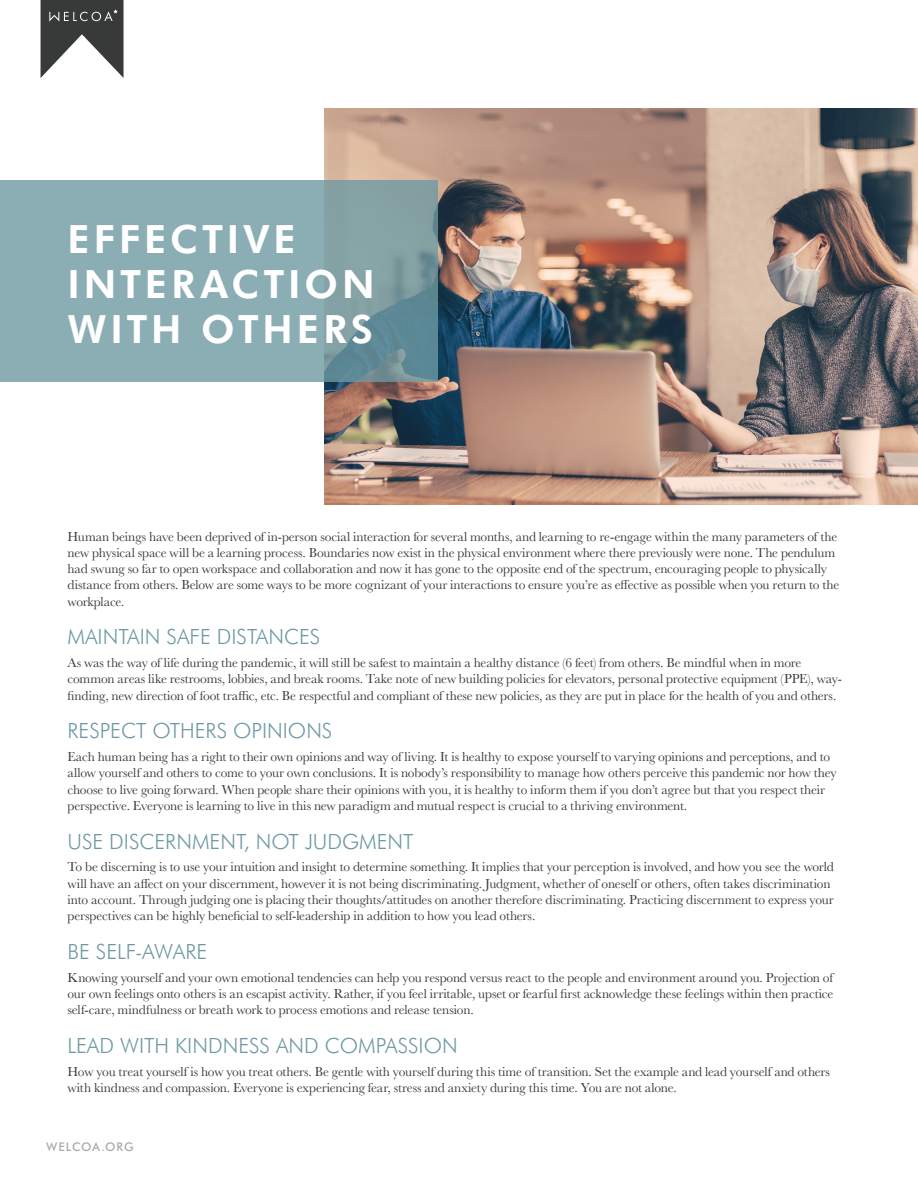
<style>
.page{position:relative;width:918px;height:1188px;background:#fff}
.page>*{position:absolute;margin:0;border:0;box-sizing:border-box;transform-origin:0 0}
.t1{font:800 39px/45px "Futura BT";letter-spacing:.1em;color:#fff}
.t2{font:300 21px "Futura BT";color:#6e99a2}
.Body_Copy{font:13.5px/16.2px "Baskerville";letter-spacing:-.01em;color:#383a39}
.t3{font:500 12px "Futura BT";letter-spacing:.06em;color:#afabaa}
</style>
<div class="page">
<svg style="left:41px;top:0;width:83px;height:78px"></svg>
<img style="left:324px;top:109px;width:594px;height:395px">
<svg style="left:0;top:180px;width:437px;height:201px;background:#86a7ae"></svg>
<h1 class="t1" style="left:67px;top:217px;width:309px">EFFECTIVE<br>INTERACTION<br>WITH OTHERS</h1>
<p class="Body_Copy" style="left:68px;top:528px;width:773px">Human beings have been deprived of in-person social interaction for several months, and learning to re-engage within the many parameters of the new physical space will be a learning process. Boundaries now exist in the physical environment where there previously were none. The pendulum had swung so far to open workspace and collaboration and now it has gone to the opposite end of the spectrum, encouraging people to physically distance from others. Below are some ways to be more cognizant of your interactions to ensure you’re as effective as possible when you return to the workplace.</p>
<h2 class="t2" style="left:68px;top:624px;width:254px">MAINTAIN SAFE DISTANCES</h2>
<p class="Body_Copy" style="left:68px;top:655px;width:776px">As was the way of life during the pandemic, it will still be safest to maintain a healthy distance (6 feet) from others. Be mindful when in more common areas like restrooms, lobbies, and break rooms. Take note of new building policies for elevators, personal protective equipment (PPE), way&shy;finding, new direction of foot traffic, etc. Be respectful and compliant of these new policies, as they are put in place for the health of you and others.</p>
<h2 class="t2" style="left:68px;top:718px;width:266px">RESPECT OTHERS OPINIONS</h2>
<p class="Body_Copy" style="left:68px;top:749px;width:771px">Each human being has a right to their own opinions and way of living. It is healthy to expose yourself to varying opinions and perceptions, and to allow yourself and others to come to your own conclusions. It is nobody’s responsibility to manage how others perceive this pandemic nor how they choose to live going forward. When people share their opinions with you, it is healthy to inform them if you don’t agree but that you respect their perspective. Everyone is learning to live in this new paradigm and mutual respect is crucial to a thriving environment.</p>
<h2 class="t2" style="left:68px;top:828px;width:348px">USE DISCERNMENT, NOT JUDGMENT</h2>
<p class="Body_Copy" style="left:68px;top:859px;width:768px">To be discerning is to use your intuition and insight to determine something. It implies that your perception is involved, and how you see the world will have an affect on your discernment, however it is not being discriminating. Judgment, whether of oneself or others, often takes discrimination into account. Through judging one is placing their thoughts/attitudes on another therefore discriminating. Practicing discernment to express your perspectives can be highly beneficial to self-leadership in addition to how you lead others.</p>
<h2 class="t2" style="left:68px;top:939px;width:141px">BE SELF-AWARE</h2>
<p class="Body_Copy" style="left:68px;top:969px;width:767px;text-align:justify">Knowing yourself and your own emotional tendencies can help you respond versus react to the people and environment around you. Projection of our own feelings onto others is an escapist activity. Rather, if you feel irritable, upset or fearful first acknowledge these feelings within then practice self-care, mindfulness or breath work to process emotions and release tension.</p>
<h2 class="t2" style="left:68px;top:1033px;width:392px">LEAD WITH KINDNESS AND COMPASSION</h2>
<p class="Body_Copy" style="left:68px;top:1064px;width:764px">How you treat yourself is how you treat others. Be gentle with yourself during this time of transition. Set the example and lead yourself and others with kindness and compassion. Everyone is experiencing fear, stress and anxiety during this time. You are not alone.</p>
<p class="t3" style="left:46px;top:1140px;width:89px">WELCOA.ORG</p>
</div>
